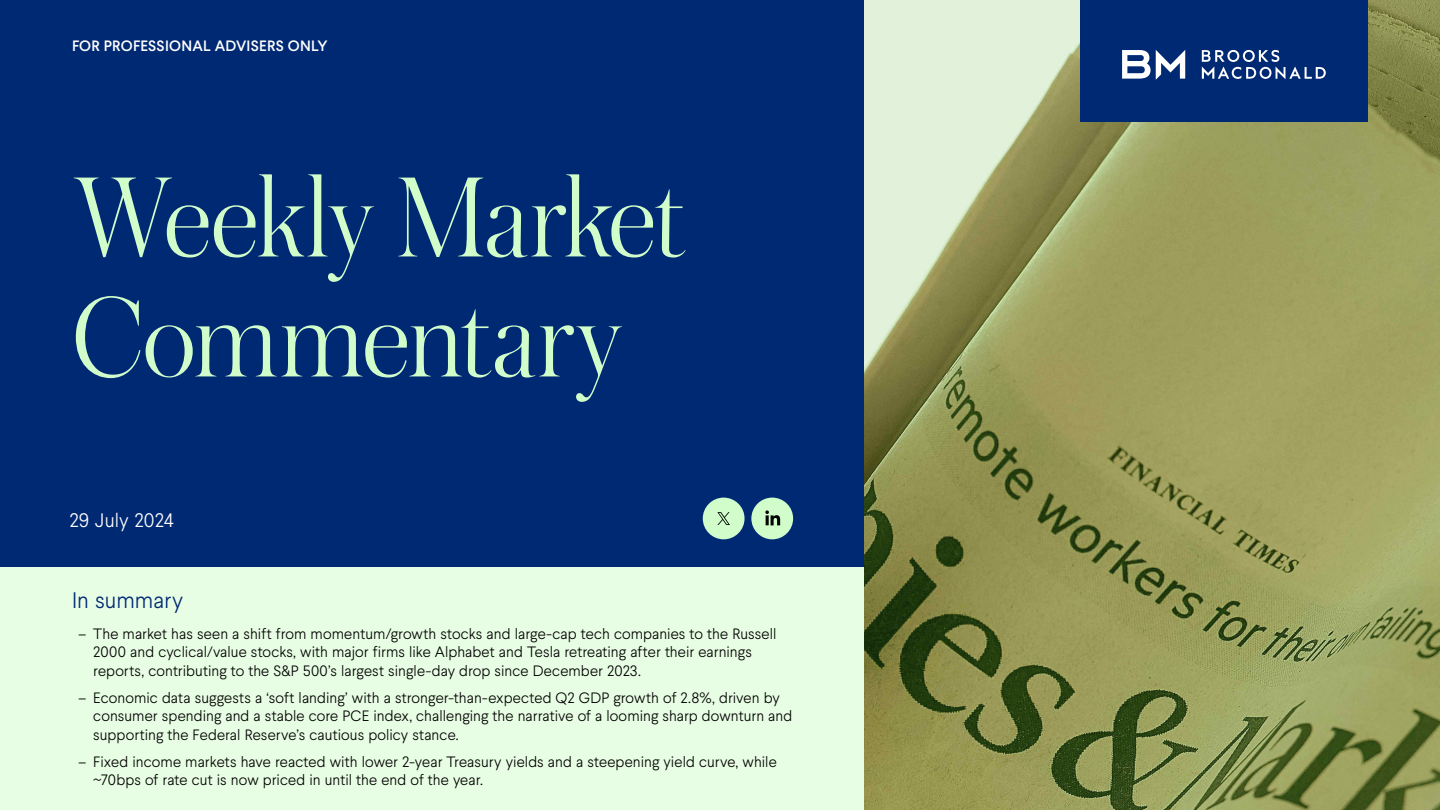
<style>
.page{position:relative;width:1440px;height:810px;background:#fff}
.page>*{position:absolute;margin:0;border:0;box-sizing:border-box;transform-origin:0 0}
.t1{font:300 120px/120px "Austin";letter-spacing:-.015em;color:#d0fdc9}
.t2{font:300 22.5px "Larsseit";color:#002974}
.t3{font:300 19.5px "Larsseit";letter-spacing:.005em;color:#fff}
.t4{font:300 15px/18.8px "Larsseit";letter-spacing:.005em;color:#000}
.t5{font:500 15px "Larsseit";letter-spacing:.015em;color:#fff}
</style>
<div class="page">
<img style="left:864px;top:0;width:576px;height:810px">
<div style="left:0;top:0;width:864px;height:627px;background:#002974"></div>
<div style="left:0;top:567px;width:864px;height:243px;background:#e8fee4"></div>
<div style="left:1080px;top:0;width:288px;height:122px;background:#002974"></div>
<svg style="left:1202px;top:50px;width:124px;height:29px"></svg>
<svg style="left:1122px;top:50px;width:63px;height:30px"></svg>
<div style="left:751px;top:498px;width:42px;height:41px;background:#d0fdc9;border-radius:50%"></div>
<svg style="left:765px;top:510px;width:15px;height:15px"></svg>
<div style="left:703px;top:498px;width:42px;height:41px;background:#d0fdc9;border-radius:50%"></div>
<svg style="left:717px;top:512px;width:13px;height:13px"></svg>
<p class="t5" style="left:72px;top:36px;width:257px">FOR PROFESSIONAL ADVISERS ONLY</p>
<h1 class="t1" style="left:72px;top:153px;width:614px">Weekly Market<br>Commentary</h1>
<h3 class="t3" style="left:69px;top:507px;width:106px">29 July 2024</h3>
<h2 class="t2" style="left:72px;top:586px;width:113px">In summary</h2>
<p class="t4" style="left:93px;top:624px;width:685px;text-indent:-15px">– The market has seen a shift from momentum/growth stocks and large-cap tech companies to the Russell<br>2000 and cyclical/value stocks, with major firms like Alphabet and Tesla retreating after their earnings reports, contributing to the S&amp;P 500’s largest single-day drop since December 2023.</p>
<p class="t4" style="left:93px;top:688px;width:701px;text-indent:-15px">– Economic data suggests a ‘soft landing’ with a stronger-than-expected Q2 GDP growth of 2.8%, driven by consumer spending and a stable core PCE index, challenging the narrative of a looming sharp downturn and supporting the Federal Reserve’s cautious policy stance.</p>
<p class="t4" style="left:93px;top:752px;width:685px;text-indent:-15px">– Fixed income markets have reacted with lower 2-year Treasury yields and a steepening yield curve, while ~70bps of rate cut is now priced in until the end of the year.</p>
</div>
